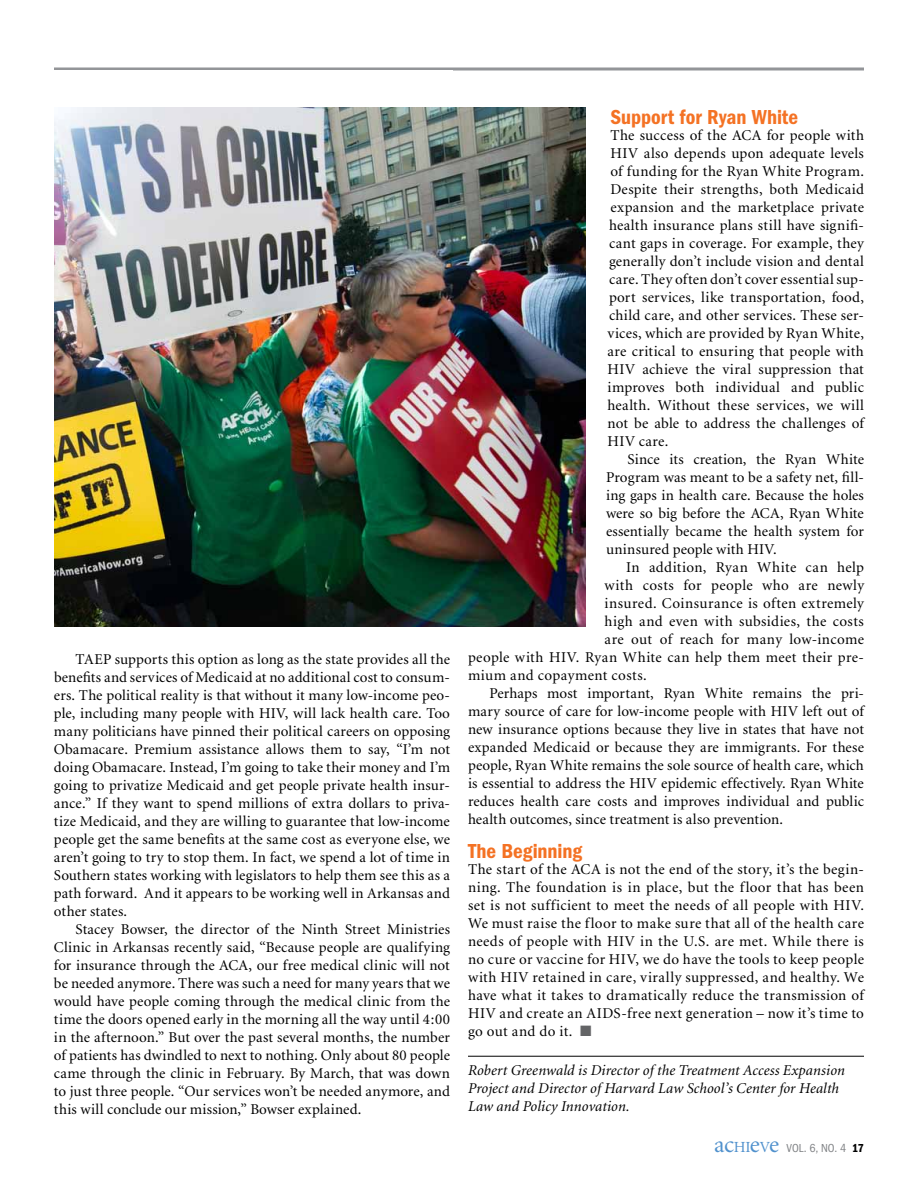
<style>
.page{position:relative;width:918px;height:1188px;background:#fff}
.page>*{position:absolute;margin:0;border:0;box-sizing:border-box;transform-origin:0 0}
.t1{font:600 condensed 21px "Franklin Gothic";color:#f47224}
.t2{font:15px/18px "Minion";letter-spacing:.015em;color:#000;text-align:justify}
.t3{font:italic 15px/18px "Minion";letter-spacing:.005em;color:#000}
.t4{font:condensed 12px "Franklin Gothic";color:#808285}
.s1{color:#636466}
.s2{font-family:"Minion";font-stretch:normal;font-size:24px;color:#5091cd}
.s3{font-family:"Minion";font-stretch:normal;font-size:15.45px;color:#5091cd}
.s4{font-weight:600;color:#000}
</style>
<div class="page">
<hr style="left:468px;top:1056px;width:396px;height:1px;background:#000">
<hr style="left:54px;top:68px;width:810px;height:2px;background:#939598">
<img style="left:54px;top:107px;width:531px;height:519px">
<p class="t2" style="left:54px;top:650px;width:398px;text-indent:22px">TAEP supports this option as long as the state provides all the benefits and services of Medicaid at no additional cost to consum&shy;ers. The political reality is that without it many low-income peo&shy;ple, including many people with HIV, will lack health care. Too many politicians have pinned their political careers on opposing Obamacare. Premium assistance allows them to say, “I’m not doing Obamacare. Instead, I’m going to take their money and I’m going to privatize Medicaid and get people private health insur&shy;ance.” If they want to spend millions of extra dollars to priva&shy;tize Medicaid, and they are willing to guarantee that low-income people get the same benefits at the same cost as everyone else, we aren’t going to try to stop them. In fact, we spend a lot of time in Southern states working with legislators to help them see this as a path forward. And it appears to be working well in Arkansas and other states.</p>
<p class="t2" style="left:54px;top:920px;width:398px;text-indent:22px">Stacey Bowser, the director of the Ninth Street Ministries Clinic in Arkansas recently said, “Because people are qualifying for insurance through the ACA, our free medical clinic will not be needed anymore. There was such a need for many years that we would have people coming through the medical clinic from the time the doors opened early in the morning all the way until 4:00 in the afternoon.” But over the past several months, the number of patients has dwindled to next to nothing. Only about 80 people came through the clinic in February. By March, that was down to just three people. “Our services won’t be needed anymore, and this will conclude our mission,” Bowser explained.</p>
<h1 class="t1" style="left:610px;top:105px;width:189px">Support for Ryan White</h1>
<p class="t2" style="left:608px;top:127px;width:258px">The success of the ACA for people with HIV also depends upon adequate levels of funding for the Ryan White Program.<br>Despite their strengths, both Medicaid expansion and the marketplace private health insurance plans still have signifi&shy;cant gaps in coverage. For example, they generally don’t include vision and dental care. They often don’t cover essential sup&shy;port services, like transportation, food, child care, and other services. These ser&shy;vices, which are provided by Ryan White, are critical to ensuring that people with HIV achieve the viral suppression that improves both individual and public health. Without these services, we will not be able to address the challenges of HIV care.</p>
<p class="t2" style="left:606px;top:451px;width:259px;text-indent:22px">Since its creation, the Ryan White Program was meant to be a safety net, fill&shy;ing gaps in health care. Because the holes were so big before the ACA, Ryan White essentially became the health system for uninsured people with HIV.</p>
<p class="t2" style="left:626px;top:559px;width:239px">In addition, Ryan White can help</p>
<p class="t2" style="left:604px;top:577px;width:261px">with costs for people who are newly</p>
<p class="t2" style="left:604px;top:595px;width:261px">insured. Coinsurance is often extremely</p>
<p class="t2" style="left:604px;top:613px;width:261px">high and even with subsidies, the costs</p>
<p class="t2" style="left:604px;top:631px;width:261px">are out of reach for many low-income</p>
<p class="t2" style="left:468px;top:649px;width:397px">people with HIV. Ryan White can help them meet their pre-</p>
<p class="t2" style="left:468px;top:667px;width:180px">mium and copayment costs.</p>
<p class="t2" style="left:490px;top:685px;width:376px">Perhaps most important, Ryan White remains the pri-</p>
<p class="t2" style="left:468px;top:703px;width:397px">mary source of care for low-income people with HIV left out of</p>
<p class="t2" style="left:468px;top:721px;width:398px">new insurance options because they live in states that have not</p>
<p class="t2" style="left:468px;top:739px;width:397px">expanded Medicaid or because they are immigrants. For these</p>
<p class="t2" style="left:468px;top:757px;width:397px">people, Ryan White remains the sole source of health care, which</p>
<p class="t2" style="left:468px;top:775px;width:397px">is essential to address the HIV epidemic effectively. Ryan White</p>
<p class="t2" style="left:468px;top:793px;width:397px">reduces health care costs and improves individual and public</p>
<p class="t2" style="left:468px;top:811px;width:317px">health outcomes, since treatment is also prevention.</p>
<h1 class="t1" style="left:468px;top:839px;width:116px">The Beginning</h1>
<p class="t2" style="left:468px;top:861px;width:398px">The start of the ACA is not the end of the story, it’s the begin&shy;ning. The foundation is in place, but the floor that has been set is not sufficient to meet the needs of all people with HIV.<br>We must raise the floor to make sure that all of the health care needs of people with HIV in the U.S. are met. While there is no cure or vaccine for HIV, we do have the tools to keep people with HIV retained in care, virally suppressed, and healthy. We have what it takes to dramatically reduce the transmission of HIV and create an AIDS-free next generation – now it’s time to go out and do it. <span class="s1">■</span></p>
<p class="t3" style="left:468px;top:1061px;width:379px">Robert Greenwald is Director of the Treatment Access Expansion<br>Project and Director of Harvard Law School’s Center for Health<br>Law and Policy Innovation.</p>
<p class="t4" style="left:714px;top:1141px;width:151px"><span class="s2">ac</span><span class="s3">HI</span><span class="s2">e</span><span class="s3">V</span><span class="s2">e</span> VOL. 6, NO. 4 <span class="s4">17</span></p>
</div>
